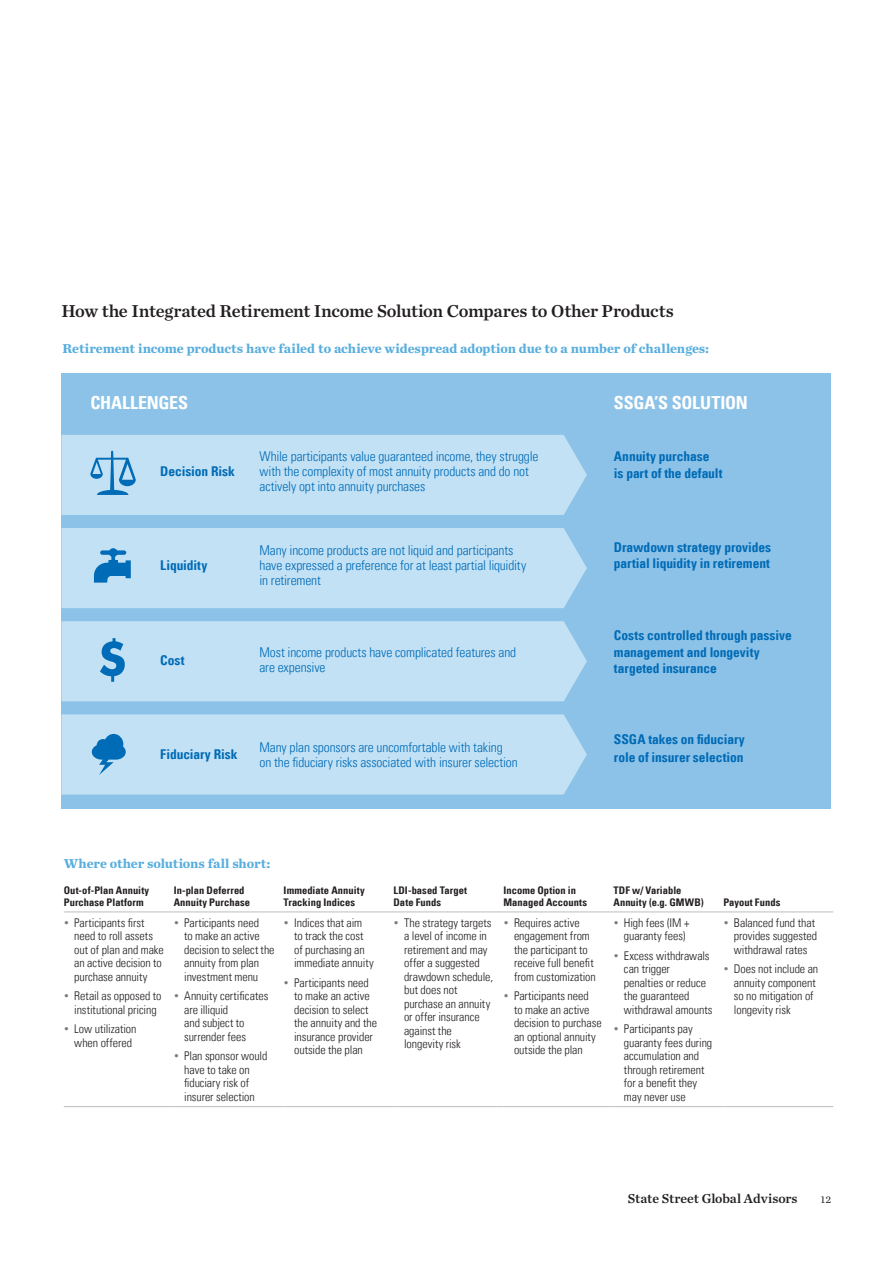
<style>
.page{position:relative;width:893px;height:1263px;background:#fff}
.page>*{position:absolute;margin:0;border:0;box-sizing:border-box;transform-origin:0 0}
.t1{font:18px "Chronicle Text G1 Semi";letter-spacing:-.015em;color:#231f20}
.t2{font:18px "Univers Com 67 Bold Cond";letter-spacing:-.01em;color:#fff}
.t3{font:13.5px/15px "Univers Com 47 Light Cond";letter-spacing:-.005em;color:#006bb6}
.t4{font:13.5px/16.5px "Univers Com 67 Bold Cond";letter-spacing:-.005em;color:#006bb6}
.t5{font:700 13.5px "Chronicle Text G1";letter-spacing:-.005em;color:#58aede}
.t6{font:13.5px "Chronicle Text G1 Semi";color:#231f20}
.t7{font:12px/13.5px "Univers Com 47 Light Cond";letter-spacing:-.005em;color:#231f20}
.t8{font:10.5px/12px "Univers Com 67 Bold Cond";letter-spacing:.005em;color:#231f20}
.t9{font:10.5px "Chronicle Text G1";color:#231f20}
.s1{font-size:9px;color:#787a7d}
</style>
<div class="page">
<hr style="left:64px;top:912px;width:110px;height:1px;background:#bcbdc0">
<hr style="left:174px;top:912px;width:110px;height:1px;background:#bcbdc0">
<hr style="left:284px;top:912px;width:110px;height:1px;background:#bcbdc0">
<hr style="left:394px;top:912px;width:109px;height:1px;background:#bcbdc0">
<hr style="left:503px;top:912px;width:110px;height:1px;background:#bcbdc0">
<hr style="left:613px;top:912px;width:110px;height:1px;background:#bcbdc0">
<hr style="left:723px;top:912px;width:110px;height:1px;background:#bcbdc0">
<hr style="left:64px;top:1106px;width:110px;height:1px;background:#bcbdc0">
<hr style="left:174px;top:1106px;width:110px;height:1px;background:#bcbdc0">
<hr style="left:284px;top:1106px;width:110px;height:1px;background:#bcbdc0">
<hr style="left:394px;top:1106px;width:109px;height:1px;background:#bcbdc0">
<hr style="left:503px;top:1106px;width:110px;height:1px;background:#bcbdc0">
<hr style="left:613px;top:1106px;width:110px;height:1px;background:#bcbdc0">
<hr style="left:723px;top:1106px;width:110px;height:1px;background:#bcbdc0">
<div style="left:62px;top:373px;width:769px;height:435px;background:#8cc2e7"></div>
<div style="left:62px;top:714px;width:525px;height:80px;background:#c2e1f5"></div>
<div style="left:62px;top:435px;width:525px;height:80px;background:#c2e1f5"></div>
<div style="left:62px;top:621px;width:525px;height:80px;background:#c2e1f5"></div>
<div style="left:62px;top:528px;width:525px;height:80px;background:#c2e1f5"></div>
<h1 class="t1" style="left:62px;top:297px;width:614px">How the Integrated Retirement Income Solution Compares to Other Products</h1>
<p class="t5" style="left:63px;top:337px;width:648px">Retirement income products have failed to achieve widespread adoption due to a number of challenges:</p>
<h1 class="t2" style="left:90px;top:392px;width:97px">Challenges</h1>
<h1 class="t2" style="left:614px;top:392px;width:135px">SSGA’s Solution</h1>
<p class="t4" style="left:160px;top:463px;width:76px">Decision Risk</p>
<p class="t4" style="left:160px;top:557px;width:49px">Liquidity</p>
<p class="t4" style="left:160px;top:652px;width:26px">Cost</p>
<p class="t3" style="left:259px;top:448px;width:280px">While participants value guaranteed income, they struggle with the complexity of most annuity products and do not actively opt into annuity purchases</p>
<p class="t3" style="left:259px;top:543px;width:268px">Many income products are not liquid and participants have expressed a preference for at least partial liquidity in retirement</p>
<p class="t3" style="left:259px;top:645px;width:258px">Most income products have complicated features and are expensive</p>
<p class="t4" style="left:160px;top:746px;width:79px">Fiduciary Risk</p>
<p class="t3" style="left:259px;top:740px;width:260px">Many plan sponsors are uncomfortable with taking on the fiduciary risks associated with insurer selection</p>
<p class="t4" style="left:614px;top:448px;width:110px">Annuity purchase is part of the default</p>
<p class="t4" style="left:614px;top:538px;width:159px">Drawdown strategy provides partial liquidity in retirement</p>
<p class="t4" style="left:614px;top:627px;width:179px">Costs controlled through passive management and longevity targeted insurance</p>
<p class="t4" style="left:614px;top:730px;width:132px;line-height:18px">SSGA takes on fiduciary role of insurer selection</p>
<p class="t5" style="left:64px;top:853px;width:208px">Where other solutions fall short:</p>
<p class="t8" style="left:64px;top:884px;width:87px">Out-of-Plan Annuity<br>Purchase Platform</p>
<p class="t8" style="left:174px;top:884px;width:78px">In-plan Deferred<br>Annuity Purchase</p>
<p class="t8" style="left:284px;top:884px;width:83px">Immediate Annuity<br>Tracking Indices</p>
<p class="t8" style="left:394px;top:884px;width:75px">LDI -based Target<br>Date Funds</p>
<p class="t8" style="left:503px;top:884px;width:85px">Income Option in<br>Managed Accounts</p>
<p class="t8" style="left:613px;top:884px;width:7px">TDF</p>
<p class="t8" style="left:613px;top:884px;width:92px;text-align:center">w/ Variable<br>Annuity (e.g. GMWB)</p>
<p class="t7" style="left:74px;top:916px;width:91px;text-indent:-10px"><span class="s1">•</span> Participants first need to roll assets out of plan and make an active decision to purchase annuity</p>
<p class="t7" style="left:64px;top:989px;width:99px;text-align:center"><span class="s1">•</span> Retail as opposed to institutional pricing</p>
<p class="t7" style="left:64px;top:1022px;width:74px;text-align:center"><span class="s1">•</span> Low utilization when offered</p>
<p class="t7" style="left:184px;top:916px;width:92px;text-indent:-10px"><span class="s1">•</span> Participants need<br>to make an active decision to select the annuity from plan investment menu</p>
<p class="t7" style="left:184px;top:989px;width:86px;text-indent:-10px"><span class="s1">•</span> Annuity certificates are illiquid<br>and subject to surrender fees</p>
<p class="t7" style="left:184px;top:1049px;width:85px;text-indent:-10px"><span class="s1">•</span> Plan sponsor would have to take on fiduciary risk of insurer selection</p>
<p class="t7" style="left:294px;top:916px;width:81px;text-indent:-10px"><span class="s1">•</span> Indices that aim to track the cost of purchasing an immediate annuity</p>
<p class="t7" style="left:294px;top:976px;width:84px;text-indent:-10px"><span class="s1">•</span> Participants need to make an active decision to select the annuity and the insurance provider outside the plan</p>
<p class="t7" style="left:404px;top:916px;width:90px;text-indent:-10px"><span class="s1">•</span> The strategy targets a level of income in retirement and may offer a suggested drawdown schedule, but does not purchase an annuity or offer insurance against the longevity risk</p>
<p class="t7" style="left:514px;top:916px;width:83px;text-indent:-10px"><span class="s1">•</span> Requires active engagement from the participant to receive full benefit from customization</p>
<p class="t7" style="left:514px;top:989px;width:89px;text-indent:-10px"><span class="s1">•</span> Participants need<br>to make an active decision to purchase an optional annuity outside the plan</p>
<p class="t7" style="left:613px;top:916px;width:77px;text-align:center"><span class="s1">•</span> High fees (IM + guaranty fees)</p>
<p class="t7" style="left:624px;top:949px;width:90px;text-indent:-10px"><span class="s1">•</span> Excess withdrawals can trigger<br>penalties or reduce the guaranteed withdrawal amounts</p>
<p class="t7" style="left:624px;top:1022px;width:90px;text-indent:-10px"><span class="s1">•</span> Participants pay guaranty fees during accumulation and through retirement for a benefit they may never use</p>
<p class="t8" style="left:723px;top:896px;width:59px">Payout Funds</p>
<p class="t7" style="left:734px;top:916px;width:85px;text-indent:-10px"><span class="s1">•</span> Balanced fund that provides suggested withdrawal rates</p>
<p class="t7" style="left:734px;top:962px;width:86px;text-indent:-10px"><span class="s1">•</span> Does not include an annuity component so no mitigation of longevity risk</p>
<p class="t6" style="left:628px;top:1188px;width:171px">State Street Global Advisors</p>
<p class="t9" style="left:821px;top:1192px;width:12px">12</p>
</div>
